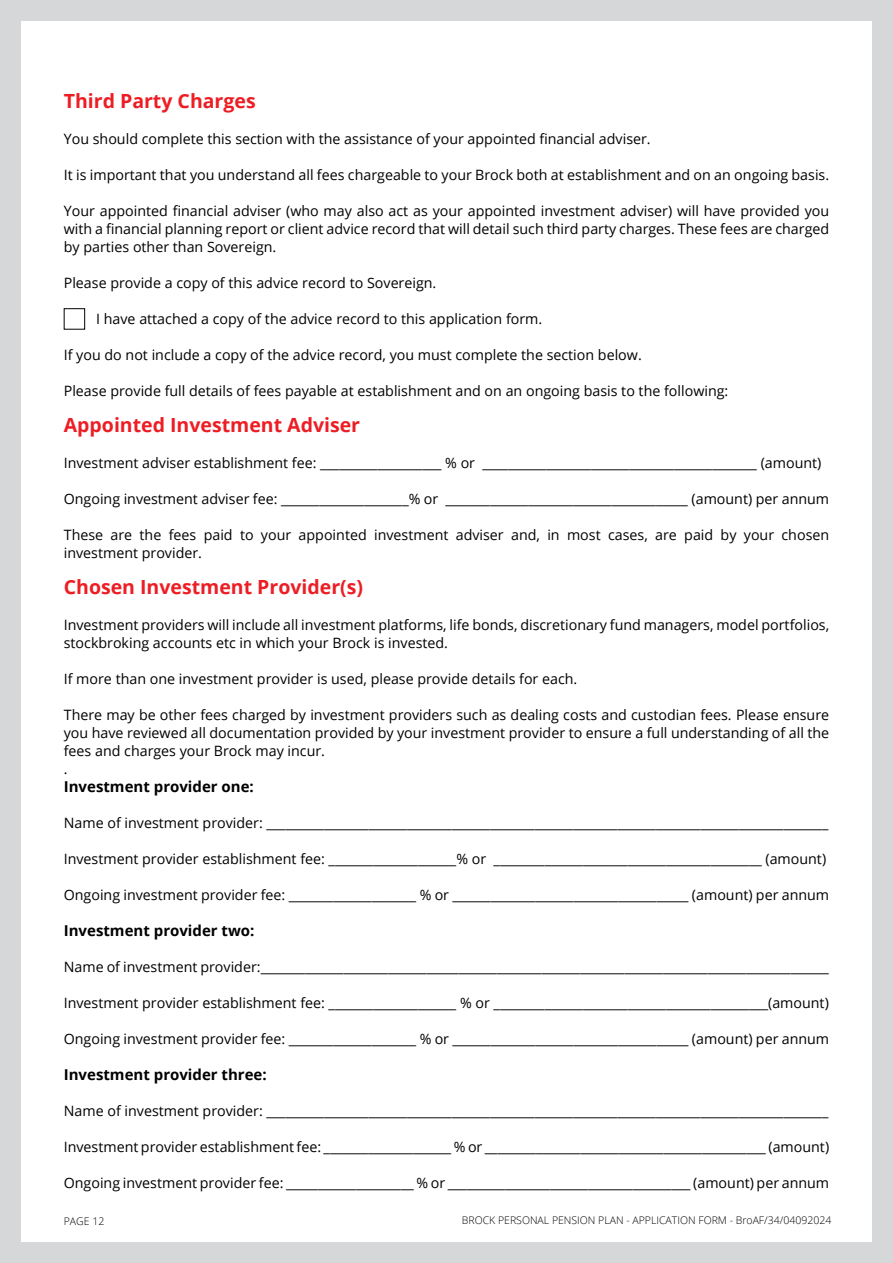
<style>
.page{position:relative;width:893px;height:1263px;background:#d5d7d8}
.page>*{position:absolute;margin:0;border:0;box-sizing:border-box;transform-origin:0 0}
.t1{font:700 19.5px "Open Sans";color:#ed1d24}
.t2{font:700 15px "Open Sans";color:#000}
.t3{font:14.25px/18px "Open Sans";color:#000}
.t4{font:300 10.5px "Open Sans";color:#000}
</style>
<div class="page">
<div style="left:21px;top:21px;width:851px;height:1221px;background:#fff"></div>
<div style="left:64px;top:308px;width:21px;height:22px;border:1px solid #000"></div>
<h1 class="t1" style="left:64px;top:87px;width:193px">Third Party Charges</h1>
<p class="t3" style="left:64px;top:129px;width:588px">You should complete this section with the assistance of your appointed financial adviser.</p>
<p class="t3" style="left:64px;top:165px;width:767px">It is important that you understand all fees chargeable to your Brock both at establishment and on an ongoing basis.</p>
<p class="t3" style="left:64px;top:201px;width:767px;text-align:justify">Your appointed financial adviser (who may also act as your appointed investment adviser) will have provided you with a financial planning report or client advice record that will detail such third party charges. These fees are charged by parties other than Sovereign.</p>
<p class="t3" style="left:64px;top:273px;width:374px">Please provide a copy of this advice record to Sovereign.</p>
<p class="t3" style="left:96px;top:309px;width:448px">I have attached a copy of the advice record to this application form.</p>
<p class="t3" style="left:64px;top:345px;width:579px">If you do not include a copy of the advice record, you must complete the section below.</p>
<p class="t3" style="left:64px;top:381px;width:666px">Please provide full details of fees payable at establishment and on an ongoing basis to the following:</p>
<h1 class="t1" style="left:64px;top:411px;width:298px">Appointed Investment Adviser</h1>
<p class="t3" style="left:64px;top:453px;width:759px">Investment adviser establishment fee: ___________________ % or ___________________________________________ (amount)</p>
<p class="t3" style="left:64px;top:489px;width:767px">Ongoing investment adviser fee: ____________________% or ______________________________________ (amount) per annum</p>
<p class="t3" style="left:64px;top:525px;width:767px">These are the fees paid to your appointed investment adviser and, in most cases, are paid by your chosen investment provider.</p>
<h1 class="t1" style="left:64px;top:573px;width:301px">Chosen Investment Provider(s)</h1>
<p class="t3" style="left:64px;top:615px;width:767px">Investment providers will include all investment platforms, life bonds, discretionary fund managers, model portfolios, stockbroking accounts etc in which your Brock is invested.</p>
<p class="t3" style="left:64px;top:669px;width:515px">If more than one investment provider is used, please provide details for each.</p>
<p class="t3" style="left:64px;top:705px;width:767px">There may be other fees charged by investment providers such as dealing costs and custodian fees. Please ensure you have reviewed all documentation provided by your investment provider to ensure a full understanding of all the fees and charges your Brock may incur.<br>.</p>
<p class="t2" style="left:64px;top:776px;width:192px">Investment provider one:</p>
<p class="t3" style="left:64px;top:813px;width:766px">Name of investment provider: ________________________________________________________________________________________</p>
<p class="t3" style="left:64px;top:849px;width:764px">Investment provider establishment fee: ____________________% or __________________________________________ (amount)</p>
<p class="t3" style="left:64px;top:885px;width:767px">Ongoing investment provider fee: ____________________ % or _____________________________________ (amount) per annum</p>
<p class="t2" style="left:64px;top:920px;width:192px">Investment provider two:</p>
<p class="t3" style="left:64px;top:957px;width:767px">Name of investment provider:_________________________________________________________________________________________</p>
<p class="t3" style="left:64px;top:993px;width:767px">Investment provider establishment fee: ____________________ % or ___________________________________________(amount)</p>
<p class="t3" style="left:64px;top:1029px;width:767px">Ongoing investment provider fee: ____________________ % or _____________________________________ (amount) per annum</p>
<p class="t2" style="left:64px;top:1064px;width:204px">Investment provider three:</p>
<p class="t3" style="left:64px;top:1101px;width:766px">Name of investment provider: ________________________________________________________________________________________</p>
<p class="t3" style="left:64px;top:1137px;width:767px">Investment provider establishment fee: ____________________ % or ____________________________________________ (amount)</p>
<p class="t3" style="left:64px;top:1173px;width:767px">Ongoing investment provider fee: ____________________ % or ______________________________________ (amount) per annum</p>
<p class="t4" style="left:64px;top:1214px;width:42px">PAGE 12</p>
<p class="t4" style="left:462px;top:1213px;width:371px">BROCK PERSONAL PENSION PLAN - APPLICATION FORM - BroAF/34/04092024</p>
</div>
